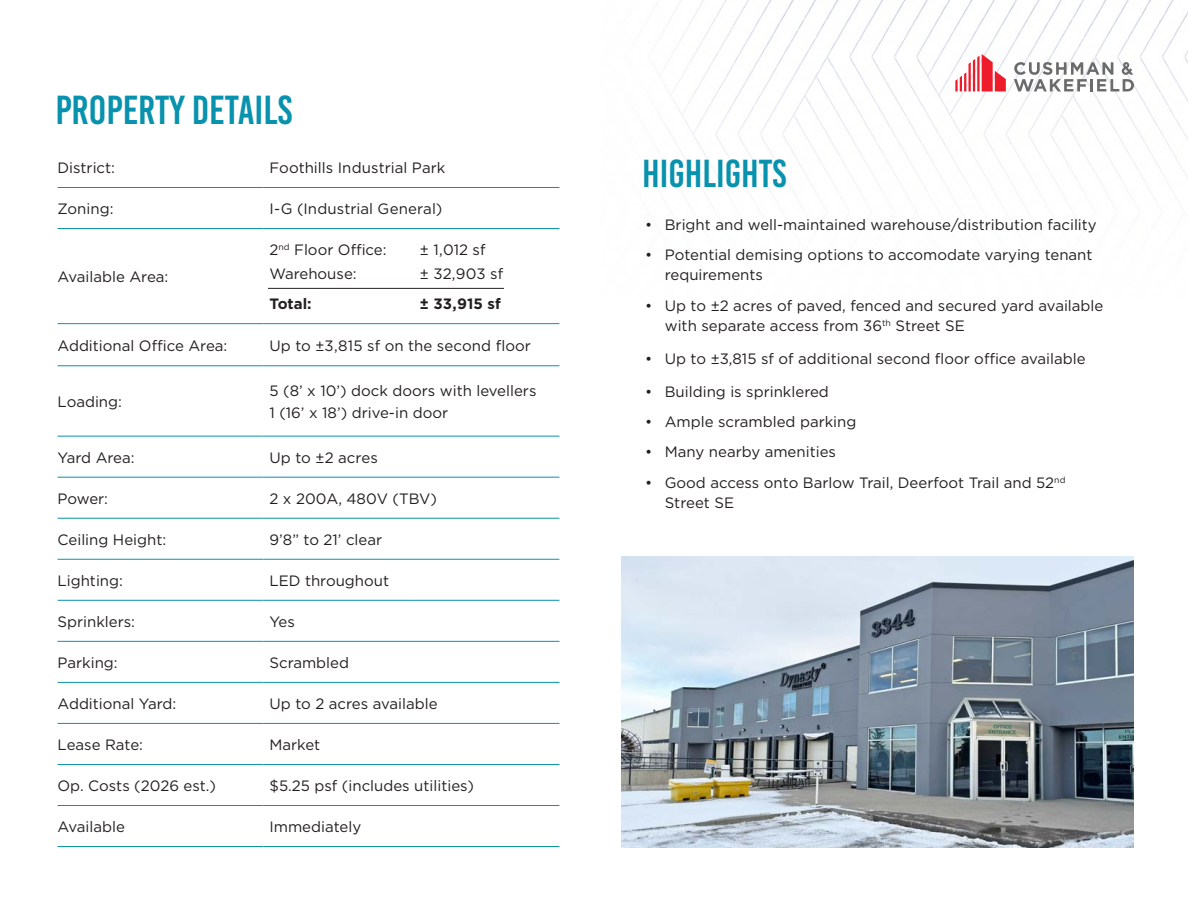
<style>
.page{position:relative;width:1188px;height:918px;background:#fff}
.page>*{position:absolute;margin:0;border:0;box-sizing:border-box;transform-origin:0 0}
.Property_Name___Address_2nd_Line{font:40.5px "Bebas Kai";color:#0892ae}
.Property_Name___Address_2nd_Line-2{font:39px "Bebas Kai";color:#0892ae}
.Table_text_-_small{font:15px/19.5px "Gotham";color:#231f20}
.Spec_Title{font:15px "Gotham";color:#231f20}
.Spec_Value{font:15px "Gotham";color:#231f20}
.Table_text_-_small-2{font:700 15px "Gotham";letter-spacing:.005em;color:#231f20}
.Spec_Title-2{font:700 15px "Gotham";color:#231f20}
</style>
<div class="page">
<img style="left:559px;top:0;width:629px;height:366px">
<svg style="left:955px;top:54px;width:51px;height:37px"></svg>
<svg style="left:1014px;top:62px;width:120px;height:29px"></svg>
<hr style="left:58px;top:187px;width:206px;height:1px;background:#0892ae">
<hr style="left:264px;top:187px;width:150px;height:1px;background:#0892ae">
<hr style="left:414px;top:187px;width:145px;height:1px;background:#0892ae">
<hr style="left:58px;top:228px;width:206px;height:1px;background:#0892ae">
<hr style="left:264px;top:228px;width:150px;height:1px;background:#0892ae">
<hr style="left:414px;top:228px;width:145px;height:1px;background:#0892ae">
<hr style="left:58px;top:323px;width:206px;height:1px;background:#0892ae">
<hr style="left:58px;top:365px;width:206px;height:1px;background:#0892ae">
<hr style="left:58px;top:436px;width:206px;height:1px;background:#0892ae">
<hr style="left:264px;top:436px;width:150px;height:1px;background:#0892ae">
<hr style="left:414px;top:436px;width:145px;height:1px;background:#0892ae">
<hr style="left:58px;top:477px;width:206px;height:1px;background:#0892ae">
<hr style="left:264px;top:477px;width:150px;height:1px;background:#0892ae">
<hr style="left:414px;top:477px;width:145px;height:1px;background:#0892ae">
<hr style="left:58px;top:518px;width:206px;height:1px;background:#0892ae">
<hr style="left:264px;top:518px;width:150px;height:1px;background:#0892ae">
<hr style="left:414px;top:518px;width:145px;height:1px;background:#0892ae">
<hr style="left:58px;top:559px;width:206px;height:1px;background:#0892ae">
<hr style="left:264px;top:559px;width:150px;height:1px;background:#0892ae">
<hr style="left:414px;top:559px;width:145px;height:1px;background:#0892ae">
<hr style="left:58px;top:600px;width:206px;height:1px;background:#0892ae">
<hr style="left:264px;top:600px;width:150px;height:1px;background:#0892ae">
<hr style="left:414px;top:600px;width:145px;height:1px;background:#0892ae">
<hr style="left:58px;top:641px;width:206px;height:1px;background:#0892ae">
<hr style="left:264px;top:641px;width:150px;height:1px;background:#0892ae">
<hr style="left:414px;top:641px;width:145px;height:1px;background:#0892ae">
<hr style="left:58px;top:682px;width:206px;height:1px;background:#0892ae">
<hr style="left:264px;top:682px;width:150px;height:1px;background:#0892ae">
<hr style="left:414px;top:682px;width:145px;height:1px;background:#0892ae">
<hr style="left:58px;top:723px;width:206px;height:1px;background:#0892ae">
<hr style="left:264px;top:723px;width:150px;height:1px;background:#0892ae">
<hr style="left:414px;top:723px;width:145px;height:1px;background:#0892ae">
<hr style="left:58px;top:764px;width:206px;height:1px;background:#0892ae">
<hr style="left:264px;top:764px;width:150px;height:1px;background:#0892ae">
<hr style="left:414px;top:764px;width:145px;height:1px;background:#0892ae">
<hr style="left:58px;top:805px;width:206px;height:1px;background:#0892ae">
<hr style="left:264px;top:805px;width:150px;height:1px;background:#0892ae">
<hr style="left:414px;top:805px;width:145px;height:1px;background:#0892ae">
<hr style="left:58px;top:846px;width:206px;height:1px;background:#0892ae">
<hr style="left:264px;top:846px;width:150px;height:1px;background:#0892ae">
<hr style="left:414px;top:846px;width:145px;height:1px;background:#0892ae">
<hr style="left:264px;top:323px;width:150px;height:1px;background:#0892ae">
<hr style="left:414px;top:323px;width:145px;height:1px;background:#0892ae">
<hr style="left:264px;top:365px;width:150px;height:1px;background:#0892ae">
<hr style="left:414px;top:365px;width:145px;height:1px;background:#0892ae">
<hr style="left:268px;top:288px;width:236px;height:1px;background:#231f20">
<img style="left:622px;top:557px;width:512px;height:291px">
<p class="Property_Name___Address_2nd_Line" style="left:56px;top:88px;width:238px">PROPERTY DETAILS</p>
<p class="Spec_Title" style="left:58px;top:158px;width:59px">District:</p>
<p class="Table_text_-_small" style="left:270px;top:158px;width:177px">Foothills Industrial Park</p>
<p class="Spec_Title" style="left:58px;top:199px;width:57px">Zoning:</p>
<p class="Table_text_-_small" style="left:270px;top:199px;width:174px">I-G (Industrial General)</p>
<p class="Spec_Title" style="left:58px;top:267px;width:112px">Available Area:</p>
<p class="Table_text_-_small" style="left:270px;top:240px;width:119px">2<sup>nd</sup> Floor Office:</p>
<p class="Spec_Title" style="left:270px;top:264px;width:89px">Warehouse:</p>
<p class="Spec_Title-2" style="left:270px;top:294px;width:44px">Total:</p>
<p class="Table_text_-_small" style="left:420px;top:240px;width:67px">± 1,012 sf</p>
<p class="Table_text_-_small" style="left:420px;top:264px;width:85px">± 32,903 sf</p>
<p class="Table_text_-_small-2" style="left:420px;top:294px;width:82px">± 33,915 sf</p>
<p class="Spec_Title" style="left:58px;top:336px;width:171px">Additional Office Area:</p>
<p class="Spec_Title" style="left:270px;top:336px;width:263px">Up to ±3,815 sf on the second floor</p>
<p class="Spec_Title" style="left:58px;top:392px;width:66px">Loading:</p>
<p class="Table_text_-_small" style="left:270px;top:380px;width:268px">5 (8’ x 10’) dock doors with levellers</p>
<p class="Table_text_-_small" style="left:270px;top:403px;width:180px">1 (16’ x 18’) drive-in door</p>
<p class="Spec_Title" style="left:58px;top:448px;width:79px">Yard Area:</p>
<p class="Table_text_-_small" style="left:270px;top:447px;width:110px">Up to ±2 acres</p>
<p class="Spec_Title" style="left:58px;top:489px;width:52px">Power:</p>
<p class="Table_text_-_small" style="left:270px;top:488px;width:169px">2 x 200A, 480V (TBV)</p>
<p class="Spec_Title" style="left:58px;top:530px;width:110px">Ceiling Height:</p>
<p class="Table_text_-_small" style="left:270px;top:529px;width:114px">9’8” to 21’ clear</p>
<p class="Spec_Title" style="left:58px;top:571px;width:67px">Lighting:</p>
<p class="Table_text_-_small" style="left:270px;top:570px;width:121px">LED throughout</p>
<p class="Spec_Title" style="left:58px;top:612px;width:79px">Sprinklers:</p>
<p class="Table_text_-_small" style="left:270px;top:611px;width:27px">Yes</p>
<p class="Spec_Title" style="left:58px;top:653px;width:62px">Parking:</p>
<p class="Table_text_-_small" style="left:270px;top:652px;width:81px">Scrambled</p>
<p class="Spec_Title" style="left:58px;top:694px;width:120px">Additional Yard:</p>
<p class="Table_text_-_small" style="left:270px;top:694px;width:170px">Up to 2 acres available</p>
<p class="Spec_Title" style="left:58px;top:735px;width:87px">Lease Rate:</p>
<p class="Spec_Value" style="left:270px;top:735px;width:52px">Market</p>
<p class="Spec_Title" style="left:58px;top:776px;width:160px">Op. Costs (2026 est.)</p>
<p class="Spec_Value" style="left:270px;top:776px;width:206px">$5.25 psf (includes utilities)</p>
<p class="Spec_Title" style="left:58px;top:817px;width:69px">Available</p>
<p class="Spec_Value" style="left:270px;top:817px;width:93px">Immediately</p>
<p class="Property_Name___Address_2nd_Line-2" style="left:642px;top:153px;width:146px">HIGHLIGHTS</p>
<p class="Table_text_-_small" style="left:645px;top:215px;width:453px">• Bright and well-maintained warehouse/distribution facility</p>
<p class="Table_text_-_small" style="left:665px;top:245px;width:429px;text-indent:-20px">• Potential demising options to accomodate varying tenant requirements</p>
<p class="Table_text_-_small" style="left:665px;top:296px;width:440px;text-indent:-20px">• Up to ±2 acres of paved, fenced and secured yard available with separate access from 36<sup>th</sup> Street SE</p>
<p class="Table_text_-_small" style="left:645px;top:349px;width:442px">• Up to ±3,815 sf of additional second floor office available</p>
<p class="Table_text_-_small" style="left:645px;top:382px;width:185px">• Building is sprinklered</p>
<p class="Table_text_-_small" style="left:645px;top:412px;width:213px">• Ample scrambled parking</p>
<p class="Table_text_-_small" style="left:645px;top:442px;width:192px">• Many nearby amenities</p>
<p class="Table_text_-_small" style="left:665px;top:473px;width:402px;text-indent:-20px">• Good access onto Barlow Trail, Deerfoot Trail and 52<sup>nd<br></sup>Street SE</p>
</div>
